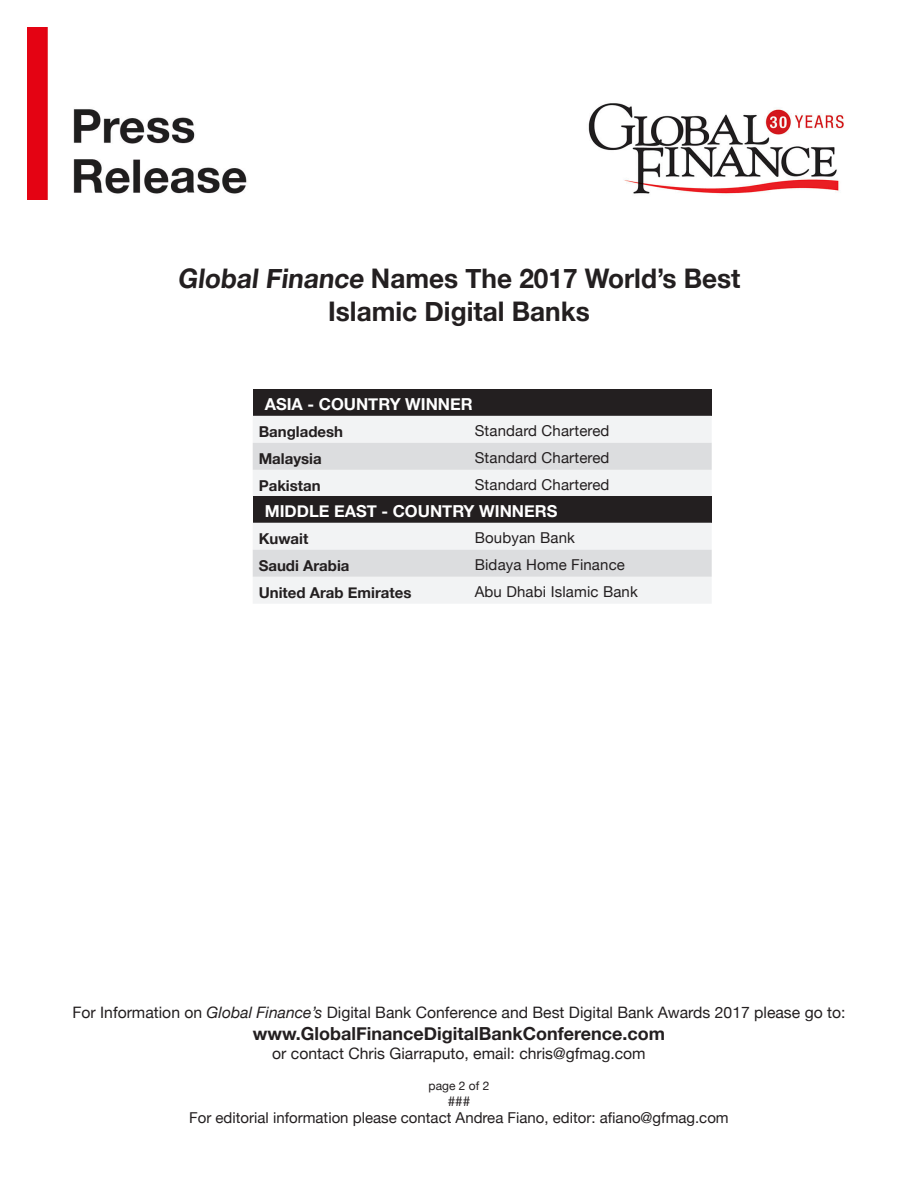
<style>
.page{position:relative;width:918px;height:1188px;background:#fff}
.page>*{position:absolute;margin:0;border:0;box-sizing:border-box;transform-origin:0 0}
.t1{font:700 27px "Helvetica Neue";color:#231f20}
.t2{font:700 18px "Helvetica Neue";color:#231f20}
.TABLE_TITLE_BOLD_whi{font:700 16.5px "Helvetica Neue";color:#fff}
.t3{font:15.75px "Helvetica Neue";color:#231f20}
.TABLE_Column1_Bold{font:15px "Helvetica Neue";letter-spacing:.01em;color:#231f20}
.t4{font:700 15px "Helvetica Neue";color:#231f20}
.t5{font:13.5px "Helvetica Neue";color:#231f20}
.t6{font:12px "Helvetica Neue";color:#231f20}
.s1{font-style:italic}
</style>
<div class="page">
<img style="left:27px;top:27px;width:817px;height:173px">
<div style="left:253px;top:389px;width:459px;height:27px;background:#231f20"></div>
<svg style="left:253px;top:416px;width:459px;height:80px"></svg>
<div style="left:253px;top:496px;width:459px;height:27px;background:#231f20"></div>
<svg style="left:253px;top:523px;width:459px;height:80px"></svg>
<p class="t1" style="left:178px;top:257px;width:564px">Global Finance Names The 2017 World’s Best</p>
<p class="t1" style="left:328px;top:290px;width:263px">Islamic Digital Banks</p>
<p class="TABLE_TITLE_BOLD_whi" style="left:265px;top:392px;width:210px">ASIA - COUNTRY WINNER</p>
<p class="t4" style="left:259px;top:419px;width:86px">Bangladesh</p>
<p class="TABLE_Column1_Bold" style="left:475px;top:420px;width:136px">Standard Chartered</p>
<p class="t4" style="left:259px;top:446px;width:65px">Malaysia</p>
<p class="TABLE_Column1_Bold" style="left:475px;top:447px;width:136px">Standard Chartered</p>
<p class="t4" style="left:259px;top:473px;width:63px">Pakistan</p>
<p class="TABLE_Column1_Bold" style="left:475px;top:474px;width:136px">Standard Chartered</p>
<p class="TABLE_TITLE_BOLD_whi" style="left:265px;top:498px;width:294px">MIDDLE EAST - COUNTRY WINNERS</p>
<p class="t4" style="left:259px;top:526px;width:51px">Kuwait</p>
<p class="TABLE_Column1_Bold" style="left:475px;top:527px;width:102px">Boubyan Bank</p>
<p class="t4" style="left:259px;top:553px;width:92px">Saudi Arabia</p>
<p class="TABLE_Column1_Bold" style="left:475px;top:554px;width:152px">Bidaya Home Finance</p>
<p class="t4" style="left:259px;top:580px;width:154px">United Arab Emirates</p>
<p class="TABLE_Column1_Bold" style="left:475px;top:581px;width:165px">Abu Dhabi Islamic Bank</p>
<p class="t3" style="left:72px;top:1001px;width:775px">For Information on <span class="s1">Global Finance’s</span> Digital Bank Conference and Best Digital Bank Awards 2017 please go to:</p>
<p class="t2" style="left:253px;top:1019px;width:414px">www.GlobalFinanceDigitalBankConference.com</p>
<p class="t3" style="left:272px;top:1042px;width:375px">or contact Chris Giarraputo, email: chris@gfmag.com</p>
<p class="t6" style="left:429px;top:1077px;width:62px">page 2 of 2</p>
<p class="t5" style="left:448px;top:1092px;width:24px">###</p>
<p class="TABLE_Column1_Bold" style="left:189px;top:1106px;width:541px">For editorial information please contact Andrea Fiano, editor: afiano@gfmag.com</p>
</div>
